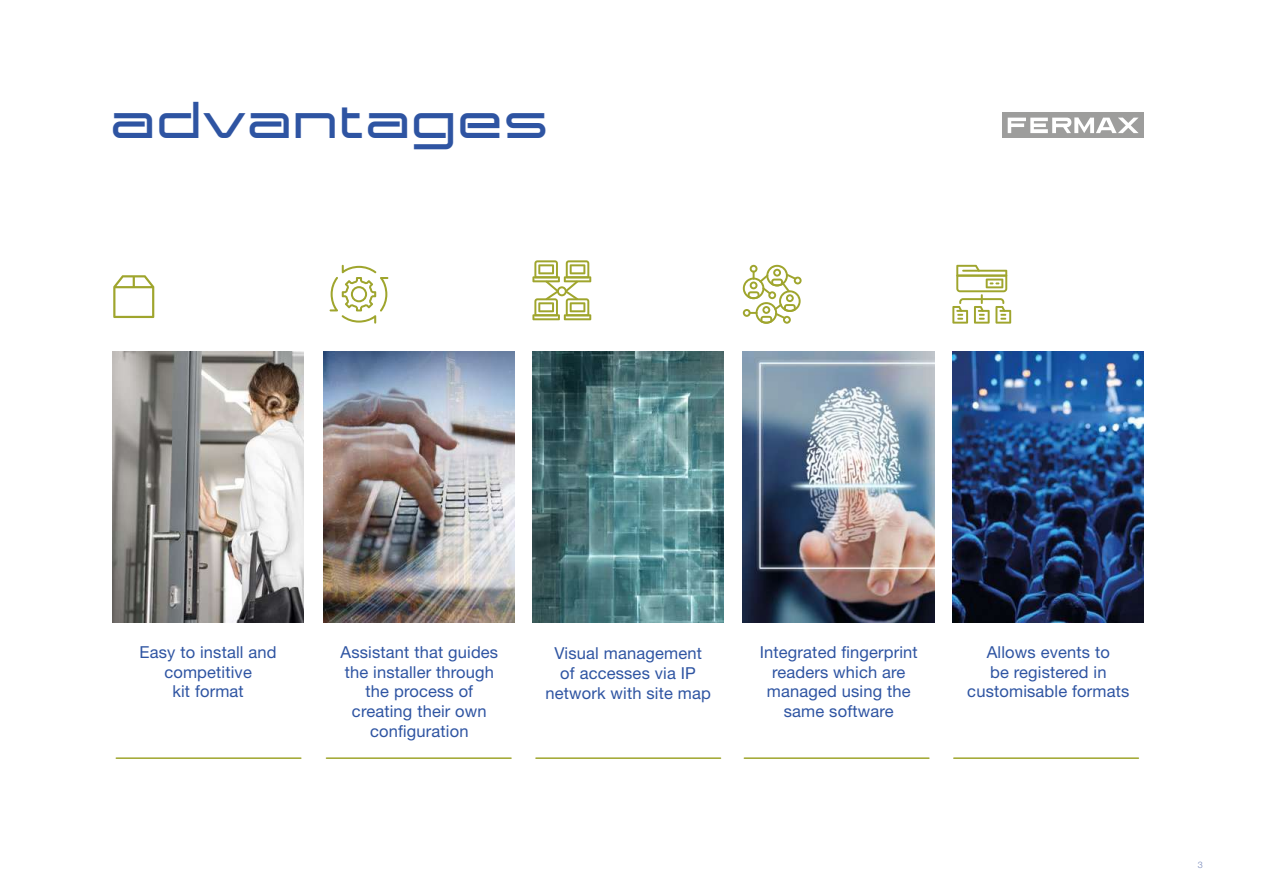
<style>
.page{position:relative;width:1263px;height:893px;background:#fff}
.page>*{position:absolute;margin:0;border:0;box-sizing:border-box;transform-origin:0 0}
.t1{font:700 47.4px "Expansiva";letter-spacing:.03em;color:#2e54a2}
.t2{font:16.5px/19.8px "Helvetica Neue LT Std";letter-spacing:.01em;color:#2e54a2;text-align:center}
.t3{font:300 9px "Helvetica Neue LT Std";color:#7788ba}
</style>
<div class="page">
<img style="left:743px;top:352px;width:191px;height:271px">
<svg style="left:743px;top:265px;width:59px;height:59px"></svg>
<img style="left:952px;top:352px;width:192px;height:271px">
<svg style="left:952px;top:265px;width:59px;height:59px"></svg>
<img style="left:323px;top:352px;width:192px;height:271px">
<svg style="left:330px;top:265px;width:58px;height:59px"></svg>
<img style="left:532px;top:352px;width:191px;height:271px">
<svg style="left:532px;top:260px;width:59px;height:60px"></svg>
<img style="left:112px;top:352px;width:192px;height:271px">
<svg style="left:113px;top:275px;width:41px;height:43px"></svg>
<div style="left:1002px;top:112px;width:142px;height:26px;background:#9d9d9c"></div>
<svg style="left:1008px;top:118px;width:130px;height:15px"></svg>
<hr style="left:116px;top:757px;width:185px;height:2px;background:#9fa52d">
<hr style="left:326px;top:757px;width:185px;height:2px;background:#9fa52d">
<hr style="left:744px;top:757px;width:185px;height:2px;background:#9fa52d">
<hr style="left:536px;top:757px;width:184px;height:2px;background:#9fa52d">
<hr style="left:954px;top:757px;width:184px;height:2px;background:#9fa52d">
<h1 class="t1" style="left:113px;top:90px;width:439px">advantages</h1>
<p class="t2" style="left:140px;top:642px;width:139px">Easy to install and competitive<br>kit format</p>
<p class="t2" style="left:341px;top:642px;width:159px">Assistant that guides the installer through the process of creating their own configuration</p>
<p class="t2" style="left:545px;top:643px;width:167px">Visual management of accesses via IP network with site map</p>
<p class="t2" style="left:760px;top:642px;width:159px">Integrated fingerprint readers which are managed using the same software</p>
<p class="t2" style="left:967px;top:642px;width:164px">Allows events to<br>be registered in customisable formats</p>
<p class="t3" style="left:1198px;top:859px;width:7px">3</p>
</div>
